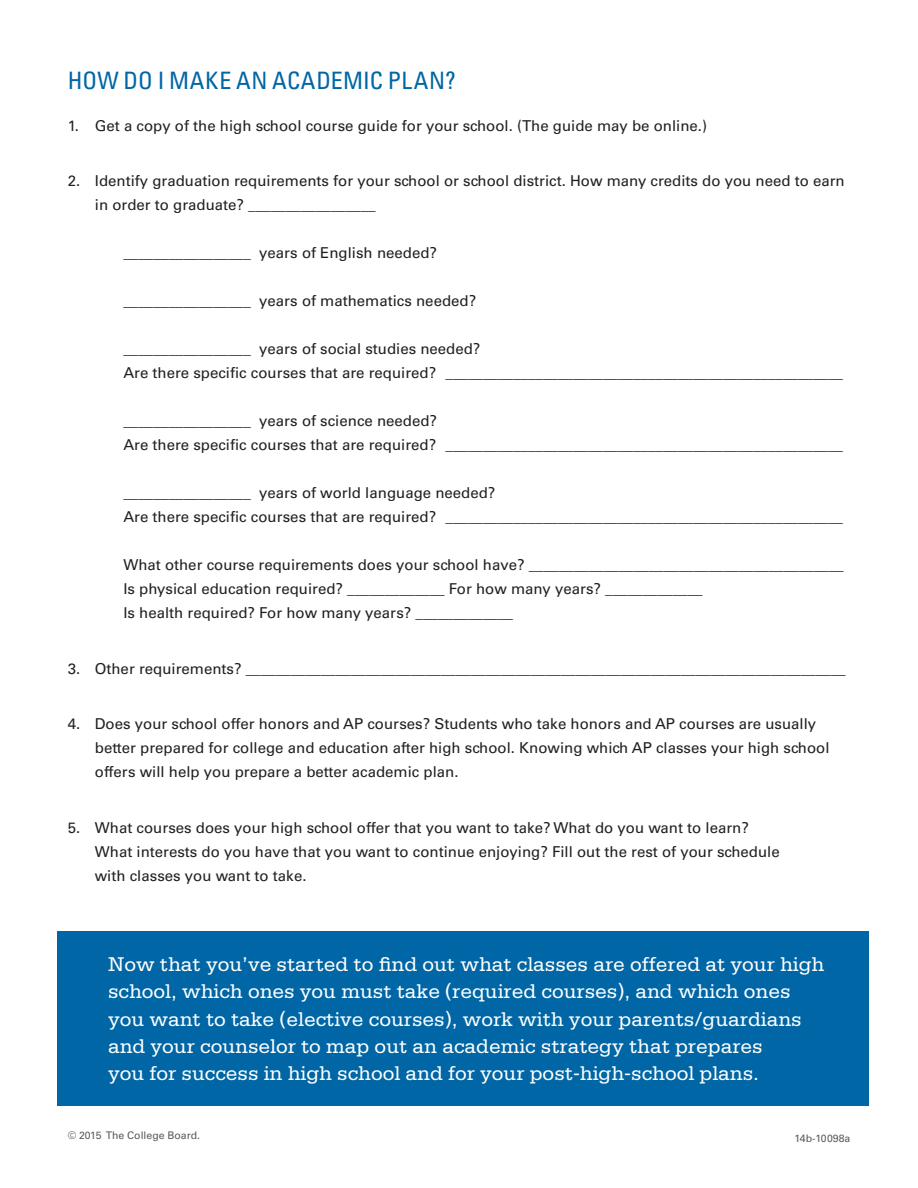
<style>
.page{position:relative;width:918px;height:1188px;background:#fff}
.page>*{position:absolute;margin:0;border:0;box-sizing:border-box;transform-origin:0 0}
.t1{font:condensed 24px "Univers LT Std";letter-spacing:.015em;color:#0066a5}
.t2{font:21px/27px "Serifa Std";color:#fff}
.t3{font:15px/24px "Univers LT Std";color:#231f20}
.t4{font:10.5px "Univers LT Std";color:#58595b}
</style>
<div class="page">
<div style="left:57px;top:931px;width:811px;height:175px;background:#0066a5"></div>
<h2 class="t1" style="left:68px;top:65px;width:390px">HOW DO I MAKE AN ACADEMIC PLAN?</h2>
<p class="t3" style="left:68px;top:114px;width:641px">1. Get a copy of the high school course guide for your school. (The guide may be online.)</p>
<p class="t3" style="left:95px;top:169px;width:751px;text-indent:-27px">2. Identify graduation requirements for your school or school district. How many credits do you need to earn in order to graduate? _________________</p>
<p class="t3" style="left:123px;top:241px;width:315px">_________________ years of English needed?</p>
<p class="t3" style="left:123px;top:289px;width:354px">_________________ years of mathematics needed?</p>
<p class="t3" style="left:123px;top:337px;width:721px">_________________ years of social studies needed?<br>Are there specific courses that are required? _____________________________________________________</p>
<p class="t3" style="left:123px;top:409px;width:721px">_________________ years of science needed?<br>Are there specific courses that are required? _____________________________________________________</p>
<p class="t3" style="left:123px;top:481px;width:721px">_________________ years of world language needed?<br>Are there specific courses that are required? _____________________________________________________</p>
<p class="t3" style="left:123px;top:553px;width:722px">What other course requirements does your school have? __________________________________________<br>Is physical education required? _____________ For how many years? _____________<br>Is health required? For how many years? _____________</p>
<p class="t3" style="left:68px;top:657px;width:779px">3. Other requirements? ________________________________________________________________________________</p>
<p class="t3" style="left:95px;top:712px;width:736px;text-indent:-27px">4. Does your school offer honors and AP courses? Students who take honors and AP courses are usually better prepared for college and education after high school. Knowing which AP classes your high school offers will help you prepare a better academic plan.</p>
<p class="t3" style="left:95px;top:816px;width:686px;text-indent:-27px">5. What courses does your high school offer that you want to take? What do you want to learn?<br>What interests do you have that you want to continue enjoying? Fill out the rest of your schedule with classes you want to take.</p>
<p class="t2" style="left:108px;top:951px;width:718px">Now that you’ve started to find out what classes are offered at your high school, which ones you must take (required courses), and which ones you want to take (elective courses), work with your parents/guardians and your counselor to map out an academic strategy that prepares<br>you for success in high school and for your post-high-school plans.</p>
<p class="t4" style="left:68px;top:1129px;width:134px">© 2015 The College Board.</p>
<p class="t4" style="left:794px;top:1132px;width:58px">14b‑10098a</p>
</div>
